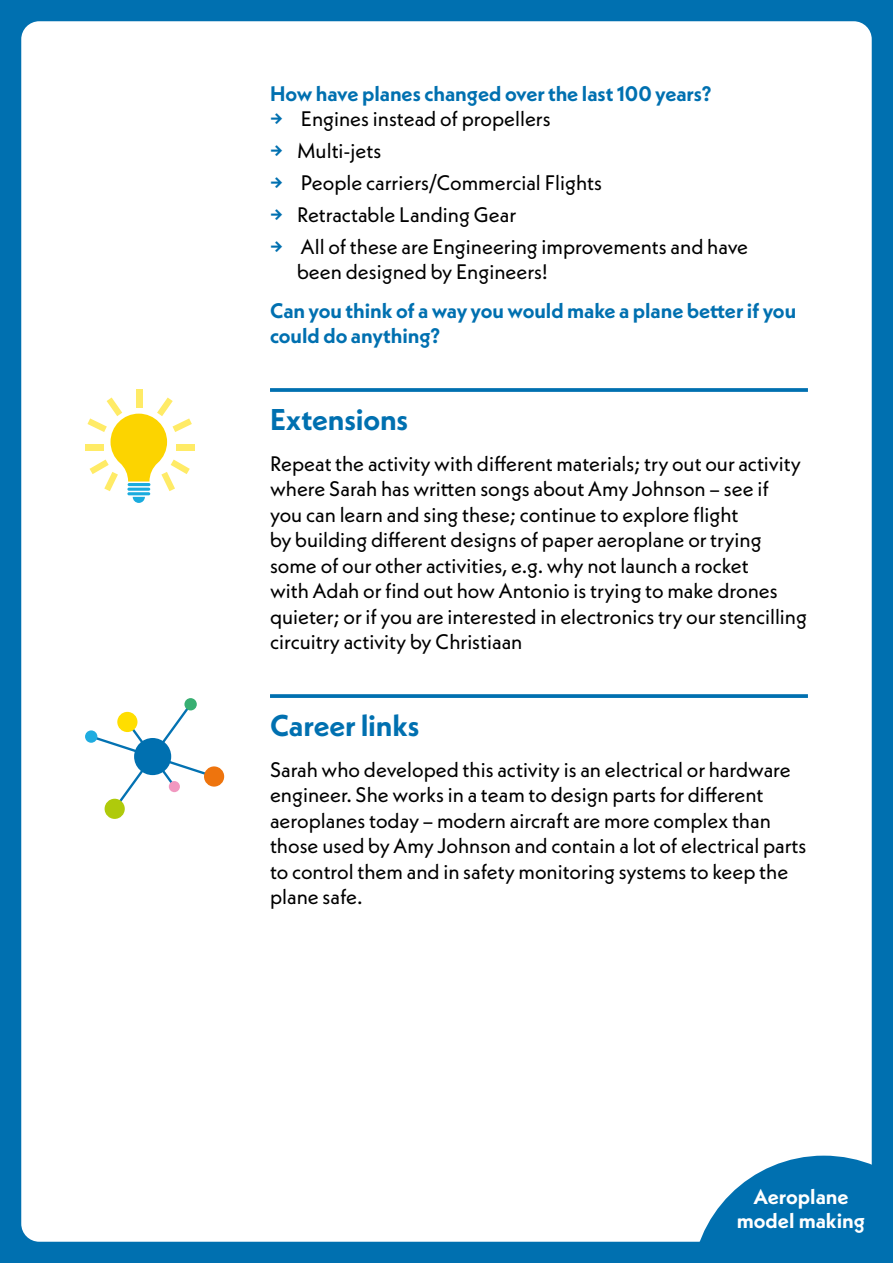
<style>
.page{position:relative;width:893px;height:1263px;background:#0070b0}
.page>*{position:absolute;margin:0;border:0;box-sizing:border-box;transform-origin:0 0}
.t1{font:700 30px "Neue Kabel";letter-spacing:-.005em;color:#0070b0}
.t2{font:21px/25.5px "Neue Kabel";color:#000}
.t3{font:700 21px/25.5px "Neue Kabel";color:#0070b0}
.t4{font:700 21px/24px "Neue Kabel";color:#fff;text-align:center}
.s1{font-weight:700;color:#0070b0}
</style>
<div class="page">
<div style="left:21px;top:21px;width:851px;height:1221px;background:#fff;border-radius:18px"></div>
<svg style="left:270px;top:388px;width:538px;height:4px;background:#0f78b4"></svg>
<svg style="left:270px;top:694px;width:538px;height:4px;background:#0f78b4"></svg>
<svg style="left:691px;top:1155px;width:181px;height:87px"></svg>
<svg style="left:88px;top:701px;width:121px;height:111px"></svg>
<div style="left:134px;top:738px;width:37px;height:37px;background:#0070b0;border-radius:50%"></div>
<div style="left:85px;top:730px;width:12px;height:13px;background:#1face0;border-radius:50%"></div>
<div style="left:169px;top:781px;width:11px;height:11px;background:#f198c0;border-radius:50%"></div>
<div style="left:105px;top:799px;width:20px;height:20px;background:#afca0b;border-radius:50%"></div>
<div style="left:204px;top:766px;width:20px;height:21px;background:#ee740d;border-radius:50%"></div>
<div style="left:117px;top:712px;width:20px;height:20px;background:#ffde00;border-radius:50%"></div>
<div style="left:184px;top:698px;width:13px;height:12px;background:#38af72;border-radius:50%"></div>
<hr style="left:127px;top:492px;width:23px;height:3px;background:#1aabde;border-radius:2px">
<svg style="left:133px;top:497px;width:12px;height:6px"></svg>
<div style="left:85px;top:444px;width:19px;height:6px;background:#ffeb66"></div>
<div style="left:137px;top:390px;width:6px;height:18px;background:#ffeb66"></div>
<div style="left:176px;top:444px;width:18px;height:6px;background:#ffeb66"></div>
<svg style="left:87px;top:397px;width:105px;height:94px"></svg>
<p class="t3" style="left:270px;top:80px;width:443px">How have planes changed over the last 100 years?</p>
<p class="t2" style="left:270px;top:106px;width:282px"><span class="s1">→</span> Engines instead of propellers</p>
<p class="t2" style="left:270px;top:138px;width:113px"><span class="s1">→</span> Multi-jets</p>
<p class="t2" style="left:270px;top:170px;width:334px"><span class="s1">→</span> People carriers/Commercial Flights</p>
<p class="t2" style="left:270px;top:202px;width:248px"><span class="s1">→</span> Retractable Landing Gear</p>
<p class="t2" style="left:297px;top:233px;width:453px;text-indent:-27px"><span class="s1">→</span> All of these are Engineering improvements and have been designed by Engineers!</p>
<p class="t3" style="left:270px;top:297px;width:528px">Can you think of a way you would make a plane better if you could do anything?</p>
<h1 class="t1" style="left:270px;top:401px;width:140px">Extensions</h1>
<p class="t2" style="left:270px;top:450px;width:538px">Repeat the activity with different materials; try out our activity where Sarah has written songs about Amy Johnson – see if<br>you can learn and sing these; continue to explore flight<br>by building different designs of paper aeroplane or trying some of our other activities, e.g. why not launch a rocket<br>with Adah or find out how Antonio is trying to make drones quieter; or if you are interested in electronics try our stencilling circuitry activity by Christiaan</p>
<h1 class="t1" style="left:270px;top:707px;width:151px">Career links</h1>
<p class="t2" style="left:270px;top:756px;width:538px">Sarah who developed this activity is an electrical or hardware engineer. She works in a team to design parts for different aeroplanes today – modern aircraft are more complex than those used by Amy Johnson and contain a lot of electrical parts to control them and in safety monitoring systems to keep the plane safe.</p>
<p class="t4" style="left:737px;top:1185px;width:130px">Aeroplane model making</p>
</div>
